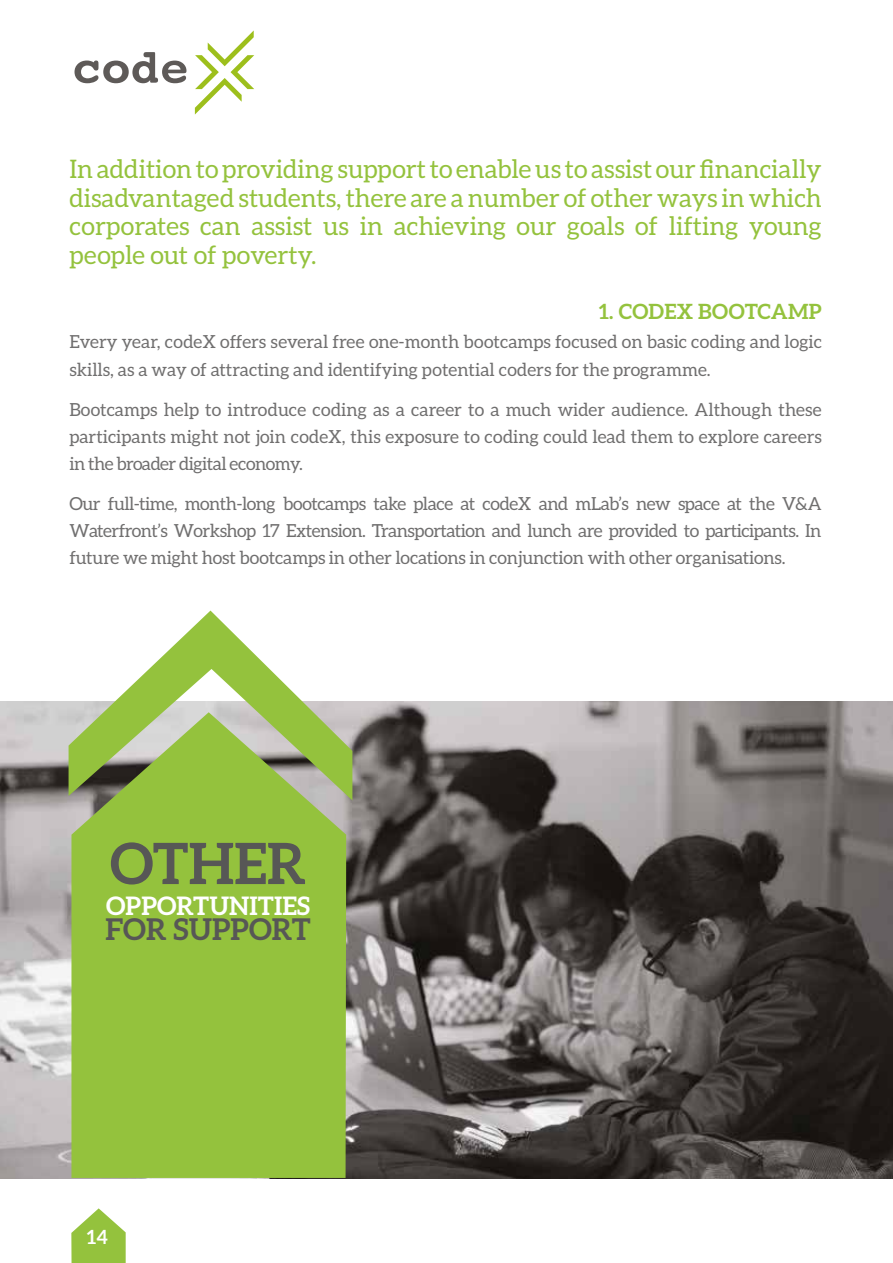
<style>
.page{position:relative;width:893px;height:1263px;background:#fff}
.page>*{position:absolute;margin:0;border:0;box-sizing:border-box;transform-origin:0 0}
.t1{font:700 57px "Aleo";color:#575756}
.t2{font:700 30px "Aleo";color:#575756}
.t3{font:25.5px/28.5px "Aleo";color:#94c23d;text-align:justify}
.t4{font:700 25.5px "Aleo";color:#fff}
.t5{font:700 21px "Aleo";letter-spacing:.01em;color:#94c23d}
.t6{font:700 19.5px "Aleo";color:#fff}
.t7{font:18px/27px "Aleo";color:#706f6f;text-align:justify}
</style>
<div class="page">
<svg style="left:195px;top:30px;width:59px;height:85px"></svg>
<svg style="left:75px;top:52px;width:111px;height:31px"></svg>
<svg style="left:71px;top:1208px;width:55px;height:55px"></svg>
<img style="left:0;top:701px;width:893px;height:477px">
<svg style="left:69px;top:610px;width:283px;height:190px"></svg>
<svg style="left:71px;top:712px;width:275px;height:466px;background:#96bf46"></svg>
<h3 class="t3" style="left:69px;top:154px;width:754px">In addition to providing support to enable us to assist our financially disadvantaged students, there are a number of other ways in which corporates can assist us in achieving our goals of lifting young people out of poverty.</h3>
<p class="t5" style="left:599px;top:299px;width:224px">1. CODEX BOOTCAMP</p>
<p class="t7" style="left:69px;top:327px;width:754px;line-height:28.5px">Every year, codeX offers several free one-month bootcamps focused on basic coding and logic skills, as a way of attracting and identifying potential coders for the programme.</p>
<p class="t7" style="left:69px;top:396px;width:754px">Bootcamps help to introduce coding as a career to a much wider audience. Although these participants might not join codeX, this exposure to coding could lead them to explore careers in the broader digital economy.</p>
<p class="t7" style="left:69px;top:489px;width:754px">Our full-time, month-long bootcamps take place at codeX and mLab’s new space at the V&amp;A Waterfront’s Workshop 17 Extension. Transportation and lunch are provided to participants. In future we might host bootcamps in other locations in conjunction with other organisations.</p>
<h1 class="t1" style="left:110px;top:830px;width:197px">OTHER</h1>
<h3 class="t4" style="left:106px;top:891px;width:205px">OPPORTUNITIES</h3>
<h2 class="t2" style="left:105px;top:912px;width:207px">FOR SUPPORT</h2>
<p class="t6" style="left:87px;top:1225px;width:22px">14</p>
</div>
